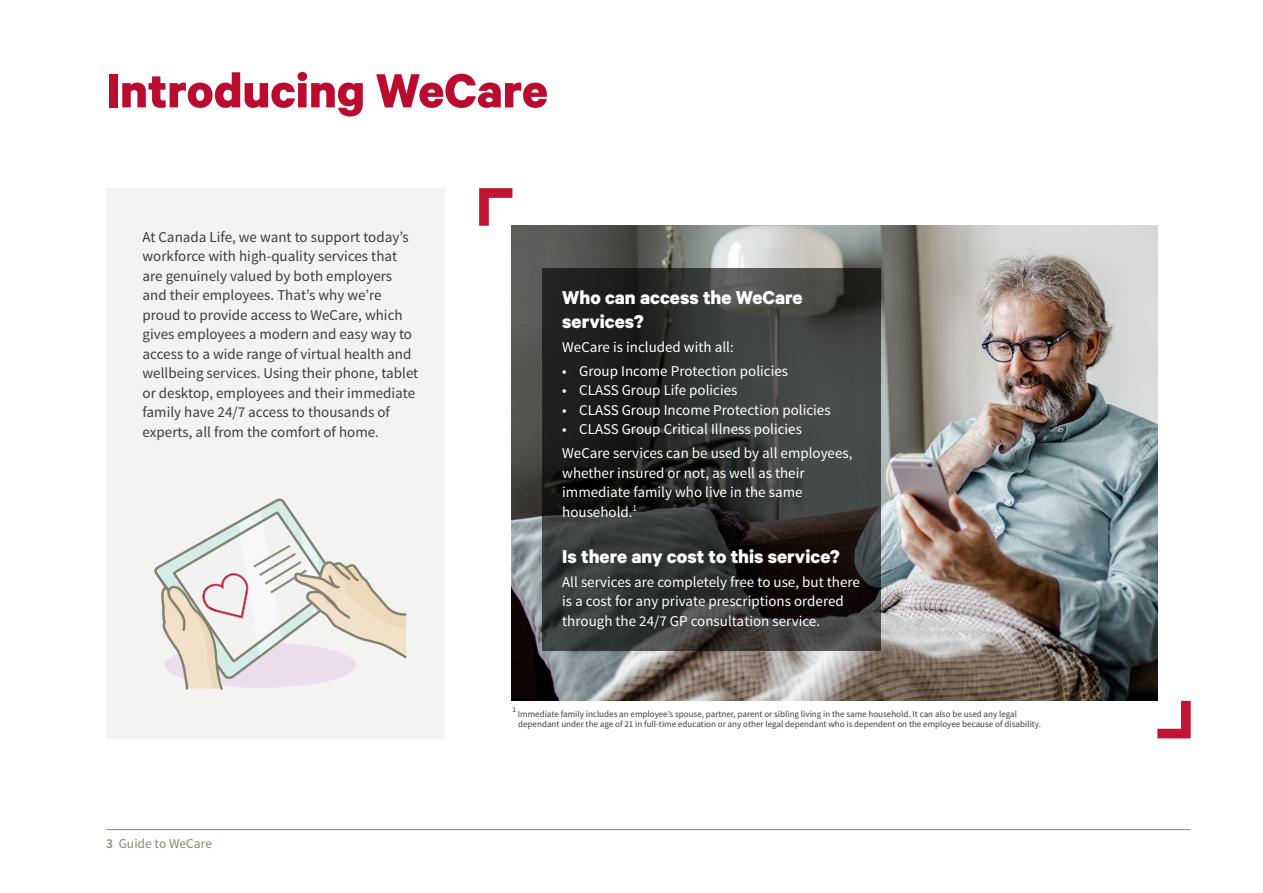
<style>
.page{position:relative;width:1263px;height:893px;background:#fff}
.page>*{position:absolute;margin:0;border:0;box-sizing:border-box;transform-origin:0 0}
.t1{font:700 54px "Calibre";color:#ba0c2f}
.t2{font:700 21px/24px "Calibre";color:#fff}
.t3{font:15px/19.5px "Source Sans Pro";color:#3c3c3b}
.t4{font:15px/19.5px "Source Sans Pro";color:#fff}
.t5{font:13.5px "Source Sans Pro";color:#8c8772}
.t6{font:9px/10.8px "Source Sans Pro";color:#3c3c3b}
.t7{font:7.5px "Source Sans Pro";color:#3c3c3b}
.s1{font-weight:600}
</style>
<div class="page">
<hr style="left:106px;top:829px;width:1085px;height:1px;background:#8c8772">
<img style="left:512px;top:226px;width:645px;height:475px">
<div style="left:106px;top:188px;width:338px;height:550px;background:#f3f3f1"></div>
<svg style="left:154px;top:498px;width:253px;height:192px"></svg>
<svg style="left:479px;top:188px;width:43px;height:47px"></svg>
<svg style="left:1148px;top:691px;width:43px;height:48px"></svg>
<svg style="left:542px;top:268px;width:339px;height:383px;background:#2f302f"></svg>
<h1 class="t1" style="left:106px;top:58px;width:443px">Introducing WeCare</h1>
<p class="t3" style="left:143px;top:227px;width:277px">At Canada Life, we want to support today’s workforce with high-quality services that are genuinely valued by both employers and their employees. That’s why we’re proud to provide access to WeCare, which gives employees a modern and easy way to access to a wide range of virtual health and wellbeing services. Using their phone, tablet or desktop, employees and their immediate family have 24/7 access to thousands of experts, all from the comfort of home.</p>
<h2 class="t2" style="left:562px;top:285px;width:242px">Who can access the WeCare services?</h2>
<p class="t4" style="left:562px;top:338px;width:173px">WeCare is included with all:</p>
<p class="t4" style="left:562px;top:361px;width:227px">• Group Income Protection policies</p>
<p class="t4" style="left:562px;top:381px;width:177px">• CLASS Group Life policies</p>
<p class="t4" style="left:562px;top:400px;width:270px">• CLASS Group Income Protection policies</p>
<p class="t4" style="left:562px;top:418px;width:292px;line-height:23.7px">• CLASS Group Critical Illness policies<br>WeCare services can be used by all employees,</p>
<p class="t4" style="left:562px;top:463px;width:244px">whether insured or not, as well as their immediate family who live in the same household.<sup>1</sup></p>
<h2 class="t2" style="left:562px;top:544px;width:279px">Is there any cost to this service?</h2>
<p class="t4" style="left:562px;top:572px;width:299px">All services are completely free to use, but there is a cost for any private prescriptions ordered through the 24/7 GP consultation service.</p>
<p class="t5" style="left:106px;top:835px;width:107px"><span class="s1">3</span> Guide to WeCare</p>
<p class="t7" style="left:512px;top:705px;width:5px">1</p>
<p class="t6" style="left:518px;top:708px;width:525px">Immediate family includes an employee’s spouse, partner, parent or sibling living in the same household. It can also be used any legal dependant under the age of 21 in full-time education or any other legal dependant who is dependent on the employee because of disability.</p>
</div>
